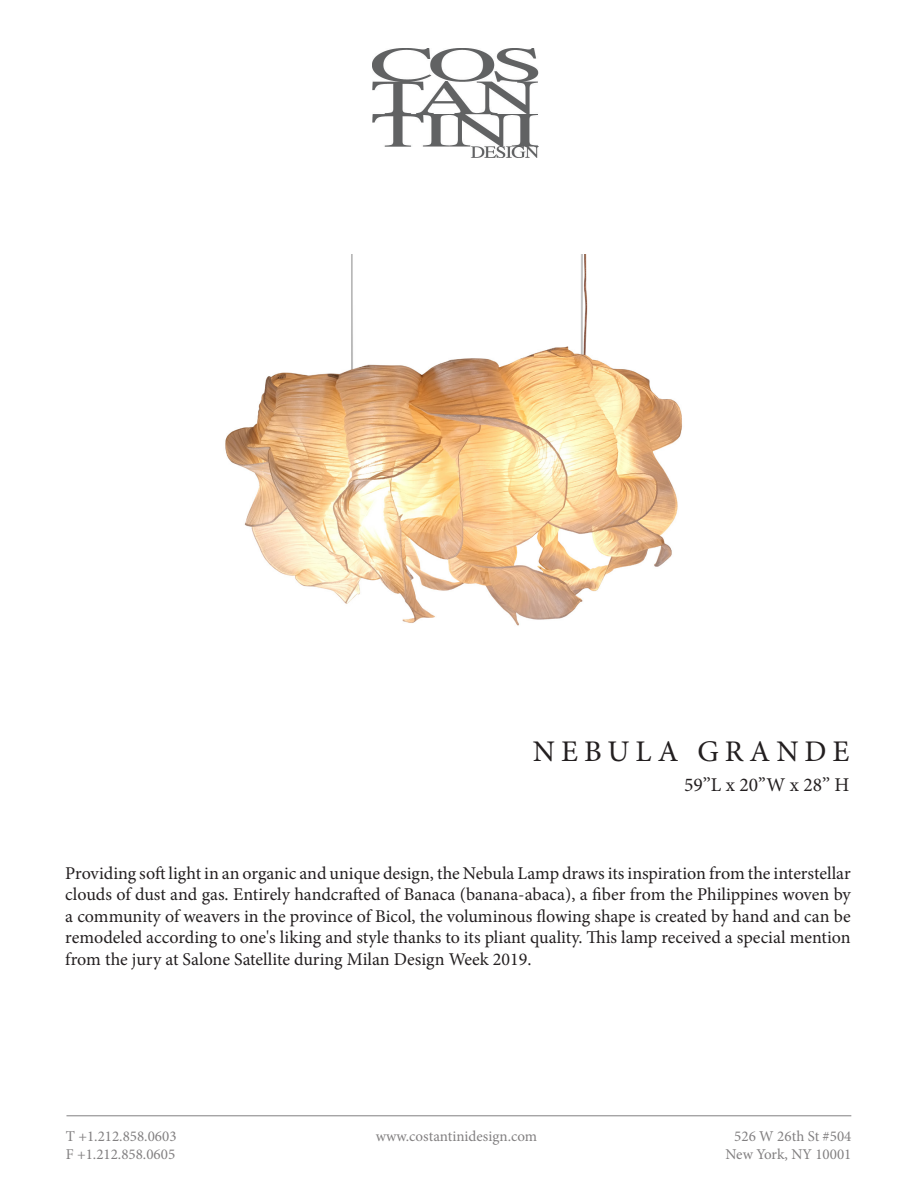
<style>
.page{position:relative;width:918px;height:1188px;background:#fff}
.page>*{position:absolute;margin:0;border:0;box-sizing:border-box;transform-origin:0 0}
.t1{font:30px "Minion Pro";letter-spacing:.2em;color:#231f20}
.t2{font:19.5px "Minion Pro";color:#231f20}
.t3{font:18px/21.6px "Minion Pro";color:#231f20;text-align:justify}
.t4{font:15px/18px "Minion Pro";color:#828081;text-align:center}
</style>
<div class="page">
<hr style="left:66px;top:1116px;width:785px;height:1px;background:#828081">
<img style="left:372px;top:49px;width:167px;height:109px">
<img style="left:225px;top:254px;width:457px;height:372px">
<p class="t1" style="left:533px;top:731px;width:318px">NEBULA GRANDE</p>
<p class="t2" style="left:684px;top:772px;width:167px">59’’L x 20’’W x 28’’ H</p>
<p class="t3" style="left:65px;top:862px;width:787px">Providing soft light in an organic and unique design, the Nebula Lamp draws its inspiration from the interstellar clouds of dust and gas. Entirely handcrafted of Banaca (banana-abaca), a fiber from the Philippines woven by a community of weavers in the province of Bicol, the voluminous flowing shape is created by hand and can be remodeled according to one's liking and style thanks to its pliant quality. This lamp received a special mention from the jury at Salone Satellite during Milan Design Week 2019.</p>
<p class="t4" style="left:66px;top:1128px;width:112px;text-align:left">T +1.212.858.0603<br>F +1.212.858.0605</p>
<p class="t4" style="left:376px;top:1128px;width:163px">www.costantinidesign.com</p>
<p class="t4" style="left:726px;top:1128px;width:127px">526 W 26th St #504<br>New York, NY 10001</p>
</div>
